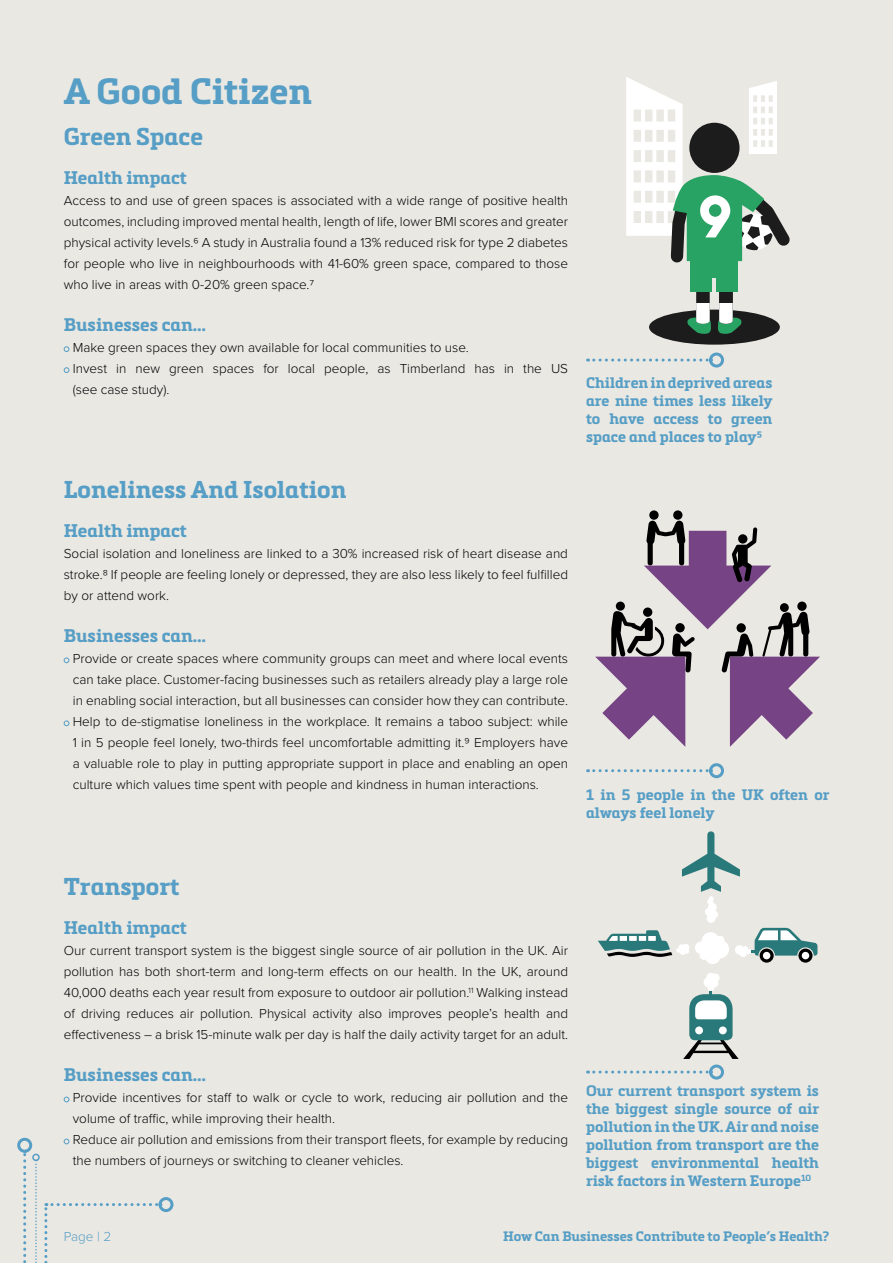
<style>
.page{position:relative;width:893px;height:1263px;background:#eae8e3}
.page>*{position:absolute;margin:0;border:0;box-sizing:border-box;transform-origin:0 0}
.Titles{font:700 36px "Metronic Slab Pro";color:#569ec5}
.Headings{font:700 24px "Metronic Slab Pro";color:#569ec5}
.Sub_Headings{font:700 18px "Metronic Slab Pro";color:#569ec5}
.Sub_Headings-2{font:700 15px/18px "Metronic Slab Pro";color:#569ec5;text-align:justify}
.Body{font:300 13.5px/21px "Proxima Nova";color:#000;text-align:justify}
.t1{font:700 13.5px "Metronic Slab Pro";color:#569ec5}
.t2{font:300 13.5px "Proxima Nova";color:#569ec5}
</style>
<div class="page">
<svg style="left:23px;top:1153px;width:3px;height:110px"></svg>
<div style="left:17px;top:1138px;width:15px;height:15px;border:3px solid #569ec5;border-radius:50%"></div>
<svg style="left:35px;top:1161px;width:2px;height:102px"></svg>
<div style="left:32px;top:1154px;width:8px;height:7px;border:2px solid #569ec5;border-radius:50%"></div>
<svg style="left:44px;top:1203px;width:114px;height:60px"></svg>
<div style="left:158px;top:1197px;width:15px;height:15px;border:3px solid #569ec5;border-radius:50%"></div>
<hr style="left:892px;top:0;width:1px;height:1263px;background:#569ec5">
<svg style="left:64px;top:346px;width:5px;height:6px"></svg>
<svg style="left:64px;top:367px;width:5px;height:6px"></svg>
<svg style="left:64px;top:1097px;width:5px;height:5px"></svg>
<svg style="left:64px;top:1139px;width:5px;height:5px"></svg>
<svg style="left:588px;top:359px;width:121px;height:3px"></svg>
<div style="left:709px;top:353px;width:15px;height:15px;border:3px solid #569ec5;border-radius:50%"></div>
<svg style="left:64px;top:657px;width:5px;height:6px"></svg>
<svg style="left:64px;top:720px;width:5px;height:6px"></svg>
<svg style="left:588px;top:769px;width:121px;height:3px"></svg>
<div style="left:709px;top:763px;width:15px;height:15px;border:3px solid #569ec5;border-radius:50%"></div>
<svg style="left:588px;top:1070px;width:121px;height:3px"></svg>
<div style="left:709px;top:1064px;width:15px;height:15px;border:3px solid #569ec5;border-radius:50%"></div>
<div style="left:649px;top:310px;width:131px;height:35px;background:#1c1c1c;border-radius:50%"></div>
<svg style="left:687px;top:291px;width:24px;height:43px"></svg>
<div style="left:696px;top:303px;width:14px;height:21px;background:#fff"></div>
<svg style="left:718px;top:291px;width:24px;height:43px"></svg>
<div style="left:719px;top:303px;width:14px;height:21px;background:#fff"></div>
<svg style="left:626px;top:77px;width:164px;height:186px"></svg>
<div style="left:709px;top:204px;width:12px;height:13px;background:#29a363;border-radius:50%"></div>
<div style="left:690px;top:261px;width:22px;height:30px;background:#29a363"></div>
<div style="left:716px;top:261px;width:22px;height:30px;background:#29a363"></div>
<div style="left:704px;top:255px;width:21px;height:23px;background:#29a363"></div>
<svg style="left:683px;top:973px;width:56px;height:86px"></svg>
<svg style="left:598px;top:831px;width:219px;height:133px"></svg>
<div style="left:673px;top:510px;width:9px;height:10px;background:#000;border-radius:50%"></div>
<svg style="left:649px;top:510px;width:10px;height:10px"></svg>
<svg style="left:595px;top:520px;width:225px;height:227px"></svg>
<p class="Titles" style="left:64px;top:68px;width:250px">A Good Citizen</p>
<p class="Headings" style="left:64px;top:121px;width:141px">Green Space</p>
<p class="Sub_Headings" style="left:64px;top:166px;width:125px">Health impact</p>
<p class="Body" style="left:64px;top:190px;width:506px">Access to and use of green spaces is associated with a wide range of positive health outcomes, including improved mental health, length of life, lower BMI scores and greater physical activity levels.6 A study in Australia found a 13% reduced risk for type 2 diabetes for people who live in neighbourhoods with 41-60% green space, compared to those who live in areas with 0-20% green space.7</p>
<p class="Sub_Headings" style="left:64px;top:313px;width:144px">Businesses can…</p>
<p class="Body" style="left:73px;top:337px;width:398px">Make green spaces they own available for local communities to use.</p>
<p class="Body" style="left:73px;top:358px;width:497px">Invest in new green spaces for local people, as Timberland has in the US (see case study).</p>
<p class="Headings" style="left:64px;top:474px;width:284px">Loneliness And Isolation</p>
<p class="Sub_Headings" style="left:64px;top:519px;width:125px">Health impact</p>
<p class="Body" style="left:64px;top:543px;width:506px">Social isolation and loneliness are linked to a 30% increased risk of heart disease and stroke.8 If people are feeling lonely or depressed, they are also less likely to feel fulfilled by or attend work.</p>
<p class="Sub_Headings" style="left:64px;top:624px;width:144px">Businesses can…</p>
<p class="Body" style="left:73px;top:648px;width:497px">Provide or create spaces where community groups can meet and where local events can take place. Customer-facing businesses such as retailers already play a large role in enabling social interaction, but all businesses can consider how they can contribute.</p>
<p class="Body" style="left:73px;top:711px;width:497px">Help to de-stigmatise loneliness in the workplace. It remains a taboo subject: while 1 in 5 people feel lonely, two-thirds feel uncomfortable admitting it.9 Employers have a valuable role to play in putting appropriate support in place and enabling an open culture which values time spent with people and kindness in human interactions.</p>
<p class="Sub_Headings-2" style="left:586px;top:373px;width:188px">Children in deprived areas are nine times less likely to have access to green space and places to play5</p>
<p class="Sub_Headings-2" style="left:586px;top:786px;width:245px">1 in 5 people in the UK often or always feel lonely</p>
<p class="Headings" style="left:64px;top:871px;width:117px">Transport</p>
<p class="Sub_Headings" style="left:64px;top:916px;width:125px">Health impact</p>
<p class="Body" style="left:64px;top:940px;width:506px">Our current transport system is the biggest single source of air pollution in the UK. Air pollution has both short-term and long-term effects on our health. In the UK, around 40,000 deaths each year result from exposure to outdoor air pollution.<sup>11</sup> Walking instead of driving reduces air pollution. Physical activity also improves people’s health and effectiveness – a brisk 15-minute walk per day is half the daily activity target for an adult.</p>
<p class="Sub_Headings" style="left:64px;top:1063px;width:144px">Businesses can…</p>
<p class="Body" style="left:73px;top:1087px;width:497px">Provide incentives for staff to walk or cycle to work, reducing air pollution and the volume of traffic, while improving their health.</p>
<p class="Body" style="left:73px;top:1129px;width:497px">Reduce air pollution and emissions from their transport fleets, for example by reducing the numbers of journeys or switching to cleaner vehicles.</p>
<p class="Sub_Headings-2" style="left:586px;top:1082px;width:235px">Our current transport system is the biggest single source of air pollution in the UK. Air and noise pollution from transport are the biggest environmental health risk factors in Western Europe<sup>10</sup></p>
<p class="t2" style="left:64px;top:1229px;width:49px">Page | 2</p>
<p class="t1" style="left:503px;top:1228px;width:328px">How Can Businesses Contribute to People’s Health?</p>
</div>
